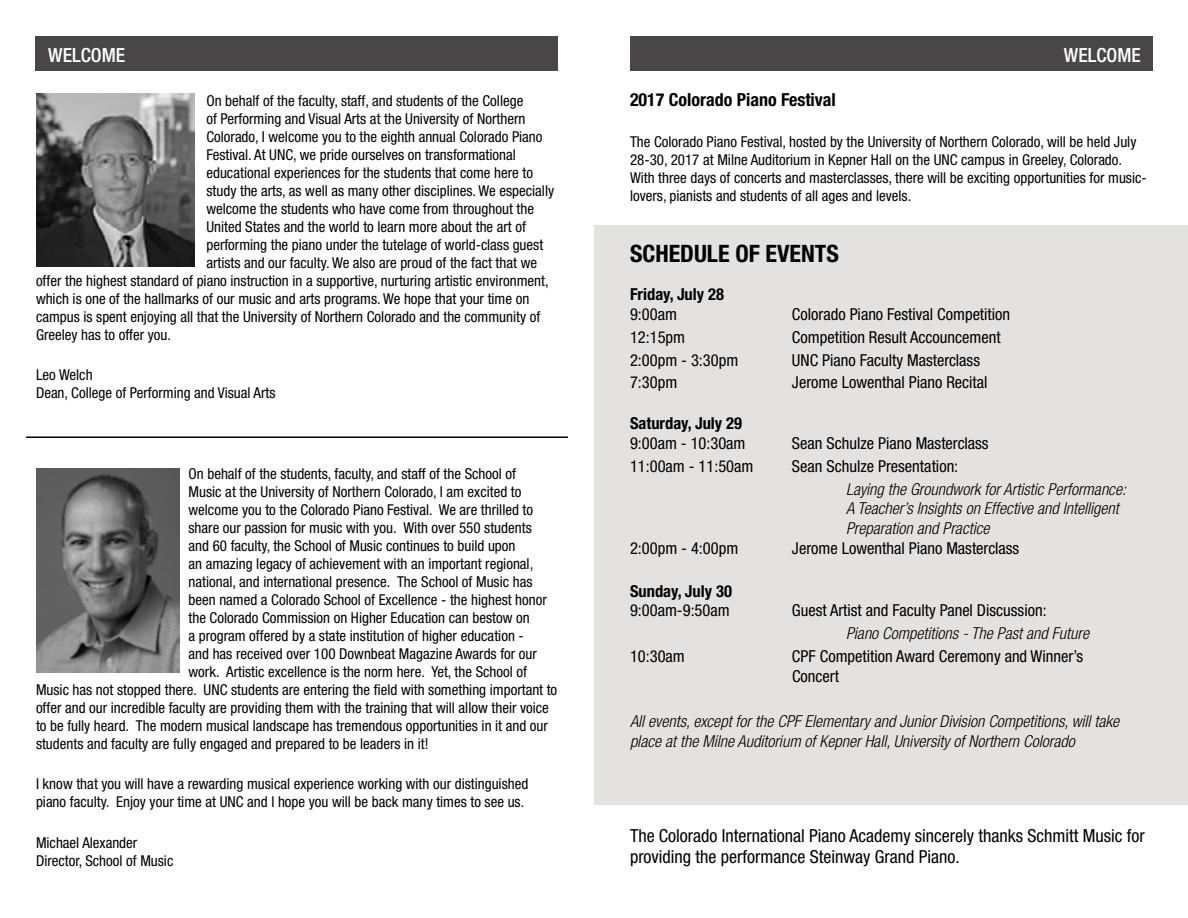
<style>
.page{position:relative;width:1188px;height:918px;background:#fff}
.page>*{position:absolute;margin:0;border:0;box-sizing:border-box;transform-origin:0 0}
.t1{font:700 condensed 24px "Helvetica Neue LT Std";color:#000}
.t2{font:500 condensed 19.5px "Helvetica Neue LT Std";color:#fff}
.t3{font:condensed 18px/21.6px "Helvetica Neue LT Std";color:#000}
.t4{font:700 condensed 18px "Helvetica Neue LT Std";color:#000}
.t5{font:condensed 16.5px/19.8px "Helvetica Neue LT Std";color:#000}
.t6{font:italic 300 condensed 16.5px/19.8px "Helvetica Neue LT Std";color:#000}
.t7{font:700 condensed 16.5px "Helvetica Neue LT Std";color:#000}
.t8{font:condensed 15px/18px "Helvetica Neue LT Std";color:#000}
</style>
<div class="page">
<div style="left:595px;top:225px;width:593px;height:580px;background:#e4e2e1"></div>
<div style="left:35px;top:37px;width:523px;height:34px;background:#484646"></div>
<div style="left:630px;top:37px;width:523px;height:34px;background:#484646"></div>
<img style="left:36px;top:468px;width:144px;height:205px">
<img style="left:36px;top:94px;width:158px;height:172px">
<hr style="left:26px;top:436px;width:542px;height:2px;background:#000">
<h2 class="t2" style="left:48px;top:43px;width:78px">WELCOME</h2>
<h2 class="t2" style="left:1064px;top:43px;width:78px">WELCOME</h2>
<p class="t8" style="left:206px;top:91px;width:318px">On behalf of the faculty, staff, and students of the College</p>
<p class="t8" style="left:206px;top:109px;width:321px">of Performing and Visual Arts at the University of Northern</p>
<p class="t8" style="left:206px;top:127px;width:338px">Colorado, I welcome you to the eighth annual Colorado Piano</p>
<p class="t8" style="left:206px;top:145px;width:311px">Festival. At UNC, we pride ourselves on transformational</p>
<p class="t8" style="left:206px;top:163px;width:328px">educational experiences for the students that come here to</p>
<p class="t8" style="left:206px;top:181px;width:349px">study the arts, as well as many other disciplines. We especially</p>
<p class="t8" style="left:206px;top:199px;width:329px">welcome the students who have come from throughout the</p>
<p class="t8" style="left:206px;top:217px;width:321px">United States and the world to learn more about the art of</p>
<p class="t8" style="left:206px;top:235px;width:338px">performing the piano under the tutelage of world-class guest</p>
<p class="t8" style="left:206px;top:253px;width:332px">artists and our faculty. We also are proud of the fact that we</p>
<p class="t8" style="left:36px;top:271px;width:514px">offer the highest standard of piano instruction in a supportive, nurturing artistic environment,</p>
<p class="t8" style="left:36px;top:289px;width:495px">which is one of the hallmarks of our music and arts programs. We hope that your time on</p>
<p class="t8" style="left:36px;top:307px;width:506px">campus is spent enjoying all that the University of Northern Colorado and the community of</p>
<p class="t8" style="left:36px;top:325px;width:137px">Greeley has to offer you.</p>
<p class="t8" style="left:36px;top:366px;width:241px">Leo Welch<br>Dean, College of Performing and Visual Arts</p>
<p class="t8" style="left:189px;top:464px;width:329px">On behalf of the students, faculty, and staff of the School of</p>
<p class="t8" style="left:189px;top:482px;width:334px">Music at the University of Northern Colorado, I am excited to</p>
<p class="t8" style="left:189px;top:500px;width:346px">welcome you to the Colorado Piano Festival. We are thrilled to</p>
<p class="t8" style="left:189px;top:518px;width:345px">share our passion for music with you. With over 550 students</p>
<p class="t8" style="left:189px;top:536px;width:328px">and 60 faculty, the School of Music continues to build upon</p>
<p class="t8" style="left:189px;top:554px;width:346px">an amazing legacy of achievement with an important regional,</p>
<p class="t8" style="left:189px;top:572px;width:345px">national, and international presence. The School of Music has</p>
<p class="t8" style="left:189px;top:590px;width:360px">been named a Colorado School of Excellence - the highest honor</p>
<p class="t8" style="left:189px;top:608px;width:343px">the Colorado Commission on Higher Education can bestow on</p>
<p class="t8" style="left:189px;top:626px;width:337px">a program offered by a state institution of higher education -</p>
<p class="t8" style="left:189px;top:644px;width:350px">and has received over 100 Downbeat Magazine Awards for our</p>
<p class="t8" style="left:189px;top:662px;width:340px">work. Artistic excellence is the norm here. Yet, the School of</p>
<p class="t8" style="left:36px;top:680px;width:523px">Music has not stopped there. UNC students are entering the field with something important to</p>
<p class="t8" style="left:36px;top:698px;width:514px">offer and our incredible faculty are providing them with the training that will allow their voice</p>
<p class="t8" style="left:36px;top:716px;width:514px">to be fully heard. The modern musical landscape has tremendous opportunities in it and our</p>
<p class="t8" style="left:36px;top:734px;width:394px">students and faculty are fully engaged and prepared to be leaders in it!</p>
<p class="t8" style="left:36px;top:775px;width:494px">I know that you will have a rewarding musical experience working with our distinguished piano faculty. Enjoy your time at UNC and I hope you will be back many times to see us.</p>
<p class="t8" style="left:36px;top:833px;width:139px">Michael Alexander<br>Director, School of Music</p>
<p class="t4" style="left:630px;top:89px;width:207px">2017 Colorado Piano Festival</p>
<p class="t8" style="left:630px;top:133px;width:518px">The Colorado Piano Festival, hosted by the University of Northern Colorado, will be held July 28-30, 2017 at Milne Auditorium in Kepner Hall on the UNC campus in Greeley, Colorado.<br>With three days of concerts and masterclasses, there will be exciting opportunities for music&shy;lovers, pianists and students of all ages and levels.</p>
<h1 class="t1" style="left:630px;top:239px;width:210px">SCHEDULE OF EVENTS</h1>
<p class="t7" style="left:630px;top:284px;width:95px">Friday, July 28</p>
<p class="t5" style="left:630px;top:304px;width:48px">9:00am</p>
<p class="t5" style="left:792px;top:304px;width:220px">Colorado Piano Festival Competition</p>
<p class="t5" style="left:630px;top:327px;width:57px">12:15pm</p>
<p class="t5" style="left:792px;top:327px;width:210px">Competition Result Accouncement</p>
<p class="t5" style="left:630px;top:350px;width:110px">2:00pm - 3:30pm</p>
<p class="t5" style="left:792px;top:350px;width:190px">UNC Piano Faculty Masterclass</p>
<p class="t5" style="left:630px;top:373px;width:49px">7:30pm</p>
<p class="t5" style="left:792px;top:373px;width:197px">Jerome Lowenthal Piano Recital</p>
<p class="t7" style="left:630px;top:413px;width:114px">Saturday, July 29</p>
<p class="t5" style="left:630px;top:433px;width:117px">9:00am - 10:30am</p>
<p class="t5" style="left:792px;top:433px;width:198px">Sean Schulze Piano Masterclass</p>
<p class="t5" style="left:630px;top:456px;width:125px">11:00am - 11:50am</p>
<p class="t5" style="left:792px;top:456px;width:168px">Sean Schulze Presentation:</p>
<p class="t6" style="left:846px;top:479px;width:282px">Laying the Groundwork for Artistic Performance:<br>A Teacher’s Insights on Effective and Intelligent<br>Preparation and Practice</p>
<p class="t5" style="left:630px;top:538px;width:110px">2:00pm - 4:00pm</p>
<p class="t5" style="left:792px;top:538px;width:229px">Jerome Lowenthal Piano Masterclass</p>
<p class="t7" style="left:630px;top:581px;width:103px">Sunday, July 30</p>
<p class="t5" style="left:630px;top:601px;width:101px">9:00am-9:50am</p>
<p class="t5" style="left:792px;top:601px;width:256px">Guest Artist and Faculty Panel Discussion:</p>
<p class="t6" style="left:846px;top:624px;width:245px">Piano Competitions - The Past and Future</p>
<p class="t5" style="left:630px;top:646px;width:56px">10:30am</p>
<p class="t5" style="left:792px;top:646px;width:293px">CPF Competition Award Ceremony and Winner’s<br>Concert</p>
<p class="t6" style="left:630px;top:712px;width:491px">All events, except for the CPF Elementary and Junior Division Competitions, will take place at the Milne Auditorium of Kepner Hall, University of Northern Colorado</p>
<p class="t3" style="left:630px;top:824px;width:516px">The Colorado International Piano Academy sincerely thanks Schmitt Music for providing the performance Steinway Grand Piano.</p>
</div>
